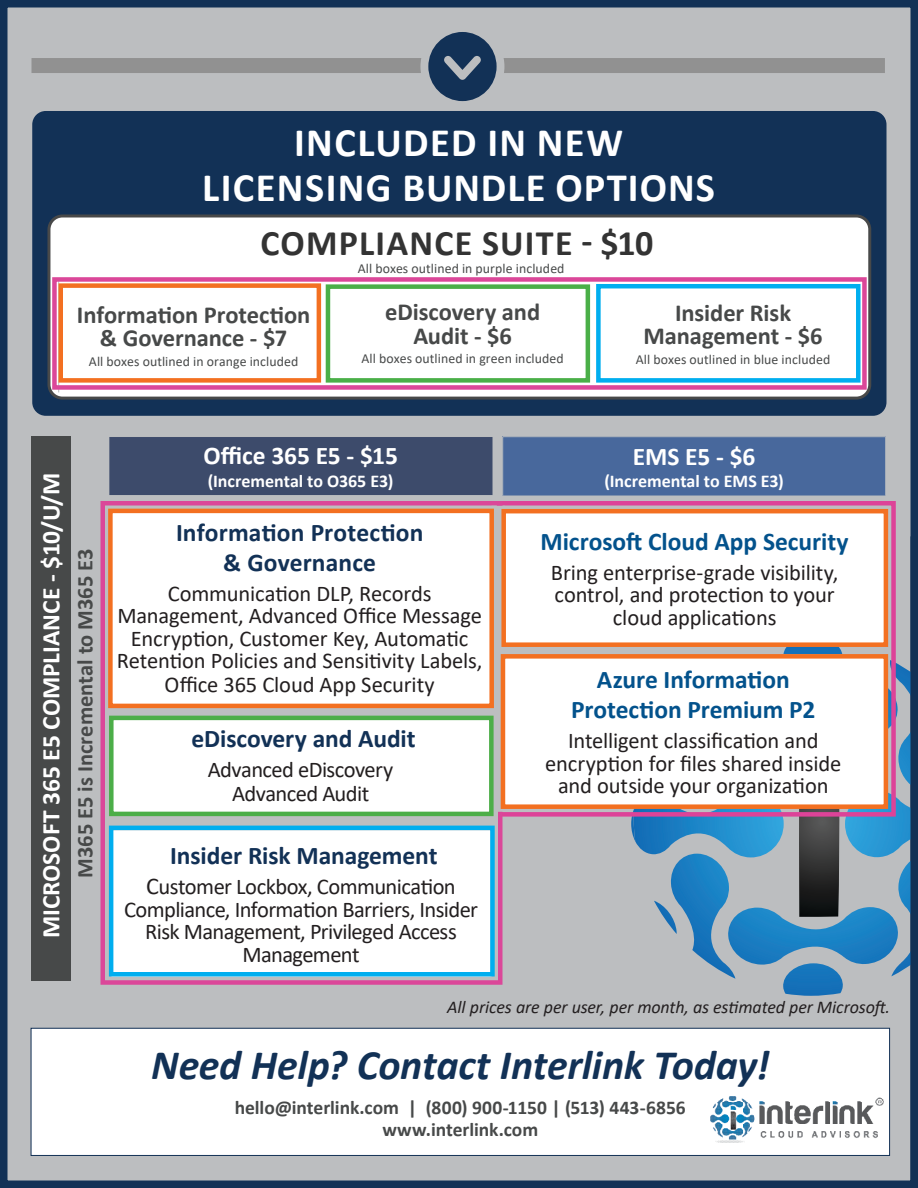
<style>
.page{position:relative;width:918px;height:1188px;background:#fff}
.page>*{position:absolute;margin:0;border:0;box-sizing:border-box;transform-origin:0 0}
.t1{font:italic 700 42px "Calibri";letter-spacing:-.005em;color:#123156}
.t2{font:700 40.5px "Calibri";letter-spacing:.035em;color:#fff}
.t3{font:700 36px "Calibri";letter-spacing:.035em;color:#333}
.t4{font:700 25.5px "Calibri";color:#123156}
.t5{font:700 25.5px/30px "Calibri";letter-spacing:-.005em;color:#03528c;text-align:center}
.t6{font:700 25.5px "Calibri";letter-spacing:-.005em;color:#fff}
.t7{font:700 24.6px/23px "Calibri";letter-spacing:-.005em;color:#474949;text-align:center}
.t8{font:22.5px/22.5px "Calibri";letter-spacing:-.01em;color:#231f20;text-align:center}
.t9{font:700 22.5px "Calibri";letter-spacing:-.005em;color:#474949}
.t10{font:700 19.5px "Calibri";letter-spacing:-.005em;color:#474949}
.t11{font:italic 18px "Calibri";letter-spacing:-.005em;color:#231f20}
.t12{font:700 18px "Calibri";color:#fff}
.t13{font:13.8px "Calibri";letter-spacing:.005em;color:#474949}
.s1{font-size:24px}
</style>
<div class="page">
<div style="left:4px;top:4px;width:910px;height:1180px;background:#bcbec0"></div>
<div style="left:0;top:0;width:918px;height:1188px;border:8px solid #123156"></div>
<svg style="left:631px;top:641px;width:279px;height:355px"></svg>
<div style="left:497px;top:501px;width:399px;height:316px;border:4px solid #dd4398"></div>
<div style="left:32px;top:436px;width:39px;height:545px;background:#474949"></div>
<div style="left:108px;top:437px;width:385px;height:59px;background:#3d4b6b"></div>
<hr style="left:108px;top:495px;width:385px;height:1px;background:#bcbec0">
<div style="left:503px;top:437px;width:383px;height:59px;background:#48689c"></div>
<hr style="left:885px;top:437px;width:1px;height:59px;background:#bcbec0">
<div style="left:32px;top:58px;width:853px;height:15px;background:#919191"></div>
<svg style="left:420px;top:32px;width:84px;height:70px"></svg>
<div style="left:106px;top:511px;width:387px;height:196px;background:#fff"></div>
<div style="left:97px;top:375px;width:12px;height:793px;background:#bcbec0"></div>
<div style="left:31px;top:1028px;width:859px;height:128px;background:#fff;border:1px solid #123156"></div>
<img style="left:710px;top:1085px;width:180px;height:69px">
<div style="left:110px;top:716px;width:381px;height:100px;background:#fff"></div>
<div style="left:111px;top:830px;width:380px;height:147px;background:#fff"></div>
<hr style="left:111px;top:830px;width:1px;height:147px;background:#bcbec0">
<div style="left:910px;top:536px;width:8px;height:652px;background:#123155"></div>
<div style="left:100px;top:501px;width:402px;height:484px;border:4px solid #db4799"></div>
<div style="left:492px;top:506px;width:13px;height:306px;background:#bcbec0"></div>
<div style="left:109px;top:716px;width:385px;height:100px;border:4px solid #4cae48"></div>
<div style="left:108px;top:509px;width:386px;height:199px;border:4px solid #f37021"></div>
<div style="left:501px;top:654px;width:384px;height:154px;background:#fff"></div>
<div style="left:501px;top:654px;width:387px;height:155px;border:4px solid #f37021"></div>
<div style="left:502px;top:510px;width:385px;height:136px;background:#fff"></div>
<div style="left:501px;top:509px;width:387px;height:138px;border:4px solid #f37021"></div>
<div style="left:109px;top:826px;width:386px;height:150px;border:4px solid #00aeef"></div>
<div style="left:32px;top:111px;width:854px;height:305px;background:#123156;border-radius:14px"></div>
<div style="left:49px;top:216px;width:821px;height:182px;background:#fff;border-radius:14px"></div>
<div style="left:47px;top:214px;width:824px;height:186px;border:3px solid #484949;border-radius:14px"></div>
<hr style="left:58px;top:278px;width:1px;height:114px;background:#bcbec0">
<div style="left:58px;top:283px;width:263px;height:100px;border:4px solid #f37021"></div>
<div style="left:326px;top:284px;width:264px;height:99px;border:4px solid #4aaf48"></div>
<div style="left:596px;top:284px;width:265px;height:99px;border:4px solid #00aeef"></div>
<div style="left:52px;top:277px;width:815px;height:113px;border:4px solid #db4799"></div>
<p class="t2" style="left:294px;top:113px;width:330px">INCLUDED IN NEW</p>
<p class="t2" style="left:202px;top:158px;width:514px">LICENSING BUNDLE OPTIONS</p>
<p class="t3" style="left:260px;top:218px;width:394px">COMPLIANCE SUITE - $10</p>
<p class="t13" style="left:358px;top:258px;width:208px">All boxes outlined in purple included</p>
<p class="t7" style="left:77px;top:303px;width:235px">Information Protection &amp; Governance - $7</p>
<p class="t13" style="left:89px;top:352px;width:211px">All boxes outlined in orange included</p>
<p class="t7" style="left:385px;top:301px;width:157px">eDiscovery and</p>
<p class="t7" style="left:413px;top:324px;width:100px">Audit - $6</p>
<p class="t13" style="left:361px;top:349px;width:204px">All boxes outlined in green included</p>
<p class="t7" style="left:644px;top:301px;width:181px">Insider Risk<br>Management - $6</p>
<p class="t13" style="left:636px;top:350px;width:196px">All boxes outlined in blue included</p>
<p class="t6" style="left:33px;top:938px;width:467px;rotate:-90deg">MICROSOFT 365 E5 COMPLIANCE - $10/U/M</p>
<p class="t9" style="left:69px;top:878px;width:330px;rotate:-90deg">M365 E5 is Incremental to M365 E3</p>
<p class="t6" style="left:203px;top:438px;width:196px">Office 365 E5 - $15</p>
<p class="t12" style="left:208px;top:468px;width:187px">(Incremental to O365 E3)</p>
<p class="t4" style="left:176px;top:514px;width:249px">Information Protection</p>
<p class="t4" style="left:223px;top:544px;width:154px">&amp; Governance</p>
<p class="t8" style="left:117px;top:581px;width:367px">Communication DLP, Records Management, Advanced Office Message Encryption, Customer Key, Automatic Retention Policies and Sensitivity Labels, Office 365 Cloud App Security</p>
<p class="t4" style="left:191px;top:720px;width:226px">eDiscovery and Audit</p>
<p class="t8" style="left:208px;top:758px;width:187px">Advanced eDiscovery</p>
<p class="t8" style="left:232px;top:782px;width:139px">Advanced Audit</p>
<p class="t6" style="left:633px;top:438px;width:124px">EMS E5 - $6</p>
<p class="t12" style="left:605px;top:468px;width:181px">(Incremental to EMS E3)</p>
<p class="t5" style="left:541px;top:526px;width:310px">Microsoft Cloud App Security</p>
<p class="t8" style="left:551px;top:561px;width:289px">Bring enterprise-grade visibility,</p>
<p class="t8" style="left:555px;top:583px;width:282px">control, and protection to your</p>
<p class="t8" style="left:613px;top:606px;width:165px">cloud applications</p>
<p class="t5" style="left:571px;top:664px;width:246px">Azure Information<br>Protection Premium P2</p>
<p class="t8" style="left:545px;top:729px;width:298px">Intelligent classification and encryption for files shared inside and outside your organization</p>
<p class="t4" style="left:170px;top:838px;width:269px">Insider Risk Management</p>
<p class="t8" style="left:124px;top:875px;width:356px"><span class="s1">C</span>ustomer Lockbox, Communication<br>Compliance, Information Barriers, Insider<br>Risk Management, Privileged Access<br>Management</p>
<p class="t11" style="left:447px;top:994px;width:444px">All prices are per user, per month, as estimated per Microsoft.</p>
<p class="t1" style="left:151px;top:1035px;width:620px">Need Help? Contact Interlink Today!</p>
<p class="t10" style="left:235px;top:1094px;width:453px">hello@interlink.com | (800) 900-1150 | (513) 443-6856</p>
<p class="t10" style="left:382px;top:1116px;width:157px">www.interlink.com</p>
</div>
